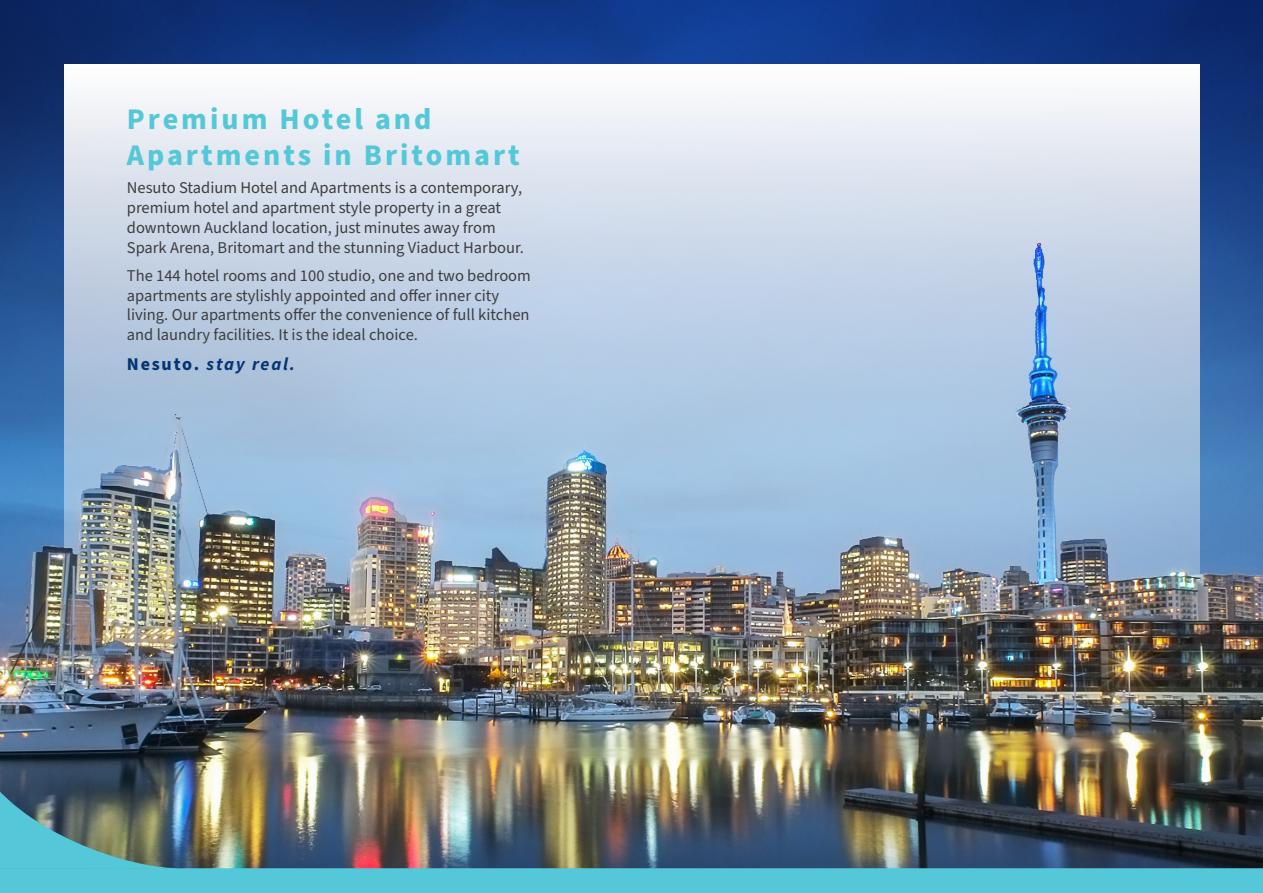
<style>
.page{position:relative;width:1263px;height:893px;background:#fff}
.page>*{position:absolute;margin:0;border:0;box-sizing:border-box;transform-origin:0 0}
.Page_1_title{font:700 30px/36px "Source Sans Pro";letter-spacing:.1em;color:#54c7d9}
.Body{font:italic 700 18px "Source Sans Pro";letter-spacing:.1em;color:#053474}
.Body-2{font:16.5px/19.8px "Source Sans Pro";color:#3e3e3f}
.s1{font-style:normal}
</style>
<div class="page">
<img style="left:0;top:0;width:1263px;height:204px">
<svg style="left:64px;top:64px;width:1135px;height:140px"></svg>
<img style="left:0;top:204px;width:1263px;height:561px">
<img style="left:0;top:765px;width:1263px;height:128px">
<p class="Page_1_title" style="left:127px;top:102px;width:394px">Premium Hotel and<br>Apartments in Britomart</p>
<p class="Body-2" style="left:127px;top:178px;width:399px">Nesuto Stadium Hotel and Apartments is a contemporary, premium hotel and apartment style property in a great downtown Auckland location, just minutes away from Spark Arena, Britomart and the stunning Viaduct Harbour.</p>
<p class="Body-2" style="left:127px;top:266px;width:406px">The 144 hotel rooms and 100 studio, one and two bedroom apartments are stylishly appointed and offer inner city living. Our apartments offer the convenience of full kitchen and laundry facilities. It is the ideal choice.</p>
<p class="Body" style="left:127px;top:352px;width:170px"><span class="s1">Nesuto.</span> stay real.</p>
</div>
